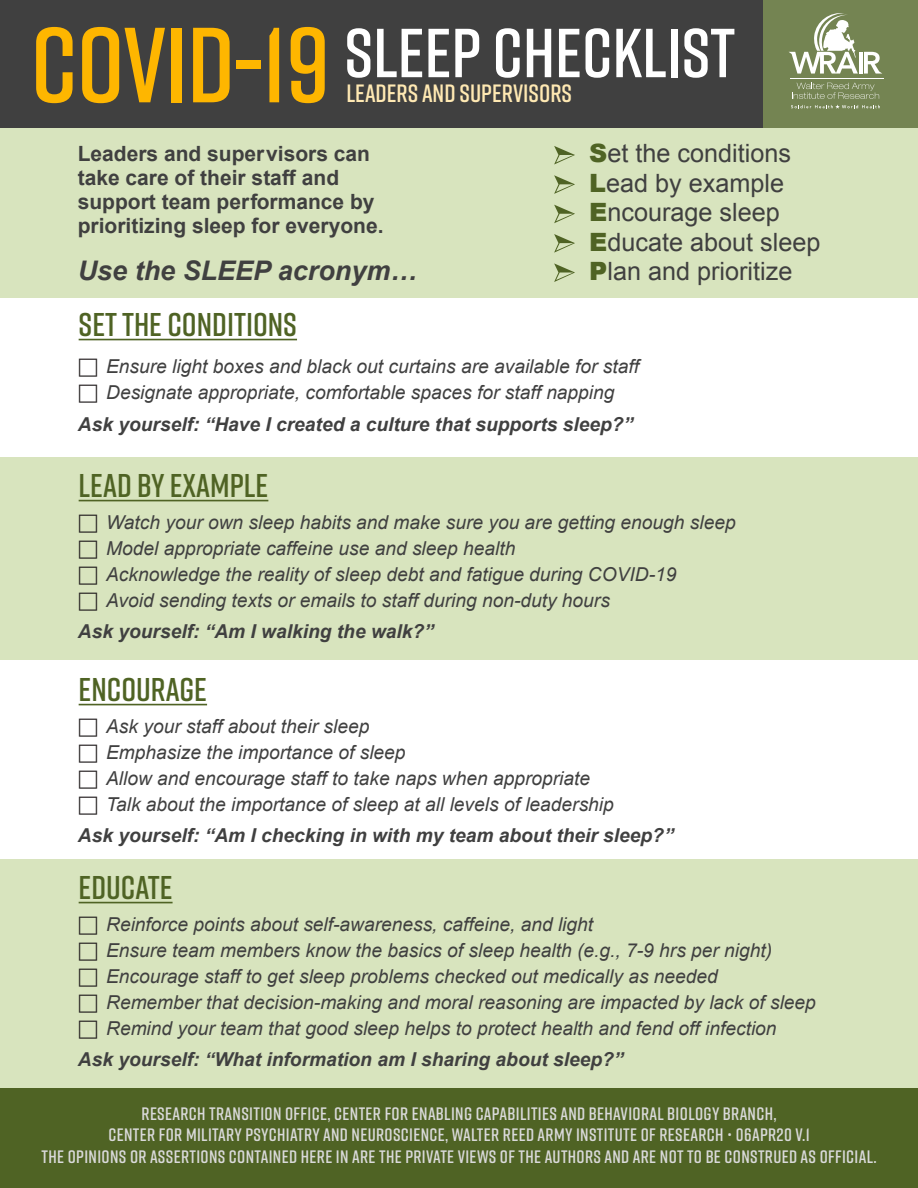
<style>
.page{position:relative;width:918px;height:1188px;background:#fff}
.page>*{position:absolute;margin:0;border:0;box-sizing:border-box;transform-origin:0 0}
.t1{font:600 106.5px "Rift";letter-spacing:-.01em;color:#feb600}
.t2{font:600 69.15px "Rift";color:#fff}
.t3{font:600 32.85px "Rift";color:#4f6324}
.t4{font:italic 700 27px "Arial";color:#404040}
.t5{font:25.2px "Arial";color:#404040}
.t6{font:600 25.05px "Rift";color:#ffe9b3}
.t7{font:700 21px "Arial";color:#404040}
.t8{font:italic 19.2px "Arial";color:#404040}
.deck{font:italic 700 19.2px "Arial";color:#404040}
.t9{font:600 18px/21.6px "Rift";letter-spacing:.02em;color:#d9d9d9;text-align:center}
.s1{font-weight:900;color:#4f6324}
</style>
<div class="page">
<div style="left:0;top:116px;width:918px;height:182px;background:#d8e4be"></div>
<div style="left:0;top:0;width:918px;height:127px;background:#404040"></div>
<div style="left:0;top:859px;width:918px;height:236px;background:#d8e4be"></div>
<div style="left:0;top:457px;width:918px;height:203px;background:#d8e4be"></div>
<div style="left:764px;top:0;width:154px;height:127px;background:#748452"></div>
<svg style="left:791px;top:83px;width:89px;height:26px"></svg>
<svg style="left:789px;top:13px;width:69px;height:61px"></svg>
<hr style="left:859px;top:52px;width:4px;height:22px;background:#fff">
<svg style="left:864px;top:52px;width:18px;height:22px"></svg>
<hr style="left:790px;top:79px;width:94px;height:1px;background:#fff">
<div style="left:0;top:1089px;width:918px;height:99px;background:#4f6324"></div>
<hr style="left:79px;top:339px;width:218px;height:1px;background:#4f6324">
<hr style="left:79px;top:500px;width:189px;height:1px;background:#4f6324">
<svg style="left:554px;top:146px;width:21px;height:19px"></svg>
<svg style="left:554px;top:175px;width:21px;height:19px"></svg>
<svg style="left:554px;top:205px;width:21px;height:18px"></svg>
<svg style="left:554px;top:234px;width:21px;height:19px"></svg>
<svg style="left:554px;top:263px;width:21px;height:19px"></svg>
<hr style="left:79px;top:704px;width:128px;height:1px;background:#4f6324">
<hr style="left:79px;top:902px;width:94px;height:1px;background:#4f6324">
<p class="t1" style="left:31px;top:-11px;width:301px">COVID-19</p>
<p class="t2" style="left:344px;top:4px;width:393px">SLEEP CHECKLIST</p>
<p class="t6" style="left:346px;top:76px;width:227px">LEADERS AND SUPERVISORS</p>
<p class="t7" style="left:78px;top:140px;width:294px">Leaders and supervisors can</p>
<p class="t7" style="left:78px;top:164px;width:263px">take care of their staff and</p>
<p class="t7" style="left:78px;top:188px;width:298px">support team performance by</p>
<p class="t7" style="left:78px;top:212px;width:307px">prioritizing sleep for everyone.</p>
<p class="t4" style="left:78px;top:253px;width:341px">Use the SLEEP acronym…</p>
<p class="t5" style="left:589px;top:137px;width:203px"><span class="s1">S</span>et the conditions</p>
<p class="t5" style="left:589px;top:166px;width:196px"><span class="s1">L</span>ead by example</p>
<p class="t5" style="left:589px;top:196px;width:192px"><span class="s1">E</span>ncourage sleep</p>
<p class="t5" style="left:589px;top:225px;width:233px"><span class="s1">E</span>ducate about sleep</p>
<p class="t5" style="left:589px;top:255px;width:205px"><span class="s1">P</span>lan and prioritize</p>
<p class="t3" style="left:79px;top:301px;width:220px">SET THE CONDITIONS</p>
<p class="t8" style="left:106px;top:353px;width:534px">Ensure light boxes and black out curtains are available for staff</p>
<p class="t8" style="left:106px;top:380px;width:510px">Designate appropriate, comfortable spaces for staff napping</p>
<p class="deck" style="left:78px;top:412px;width:557px">Ask yourself: “Have I created a culture that supports sleep?”</p>
<p class="t3" style="left:79px;top:462px;width:191px">LEAD BY EXAMPLE</p>
<p class="t8" style="left:106px;top:510px;width:631px">Watch your own sleep habits and make sure you are getting enough sleep</p>
<p class="t8" style="left:106px;top:536px;width:411px">Model appropriate caffeine use and sleep health</p>
<p class="t8" style="left:106px;top:562px;width:572px">Acknowledge the reality of sleep debt and fatigue during COVID-19</p>
<p class="t8" style="left:106px;top:588px;width:505px">Avoid sending texts or emails to staff during non-duty hours</p>
<p class="deck" style="left:78px;top:619px;width:357px">Ask yourself: “Am I walking the walk?”</p>
<p class="t3" style="left:79px;top:666px;width:130px">ENCOURAGE</p>
<p class="t8" style="left:106px;top:714px;width:265px">Ask your staff about their sleep</p>
<p class="t8" style="left:106px;top:740px;width:301px">Emphasize the importance of sleep</p>
<p class="t8" style="left:106px;top:766px;width:485px">Allow and encourage staff to take naps when appropriate</p>
<p class="t8" style="left:106px;top:792px;width:509px">Talk about the importance of sleep at all levels of leadership</p>
<p class="deck" style="left:78px;top:823px;width:597px">Ask yourself: “Am I checking in with my team about their sleep?”</p>
<p class="t3" style="left:79px;top:864px;width:95px">EDUCATE</p>
<p class="t8" style="left:106px;top:912px;width:489px">Reinforce points about self-awareness, caffeine, and light</p>
<p class="t8" style="left:106px;top:938px;width:668px">Ensure team members know the basics of sleep health (e.g., 7-9 hrs per night)</p>
<p class="t8" style="left:106px;top:964px;width:613px">Encourage staff to get sleep problems checked out medically as needed</p>
<p class="t8" style="left:106px;top:990px;width:711px">Remember that decision-making and moral reasoning are impacted by lack of sleep</p>
<p class="t8" style="left:106px;top:1016px;width:672px">Remind your team that good sleep helps to protect health and fend off infection</p>
<p class="deck" style="left:78px;top:1047px;width:547px">Ask yourself: “What information am I sharing about sleep?”</p>
<p class="t9" style="left:108px;top:1102px;width:703px">RESEARCH TRANSITION OFFICE, CENTER FOR ENABLING CAPABILITIES AND BEHAVIORAL BIOLOGY BRANCH,<br>CENTER FOR MILITARY PSYCHIATRY AND NEUROSCIENCE, WALTER REED ARMY INSTITUTE OF RESEARCH • 06APR20 V.1</p>
<p class="t9" style="left:42px;top:1145px;width:837px">THE OPINIONS OR ASSERTIONS CONTAINED HERE IN ARE THE PRIVATE VIEWS OF THE AUTHORS AND ARE NOT TO BE CONSTRUED AS OFFICIAL.</p>
</div>
